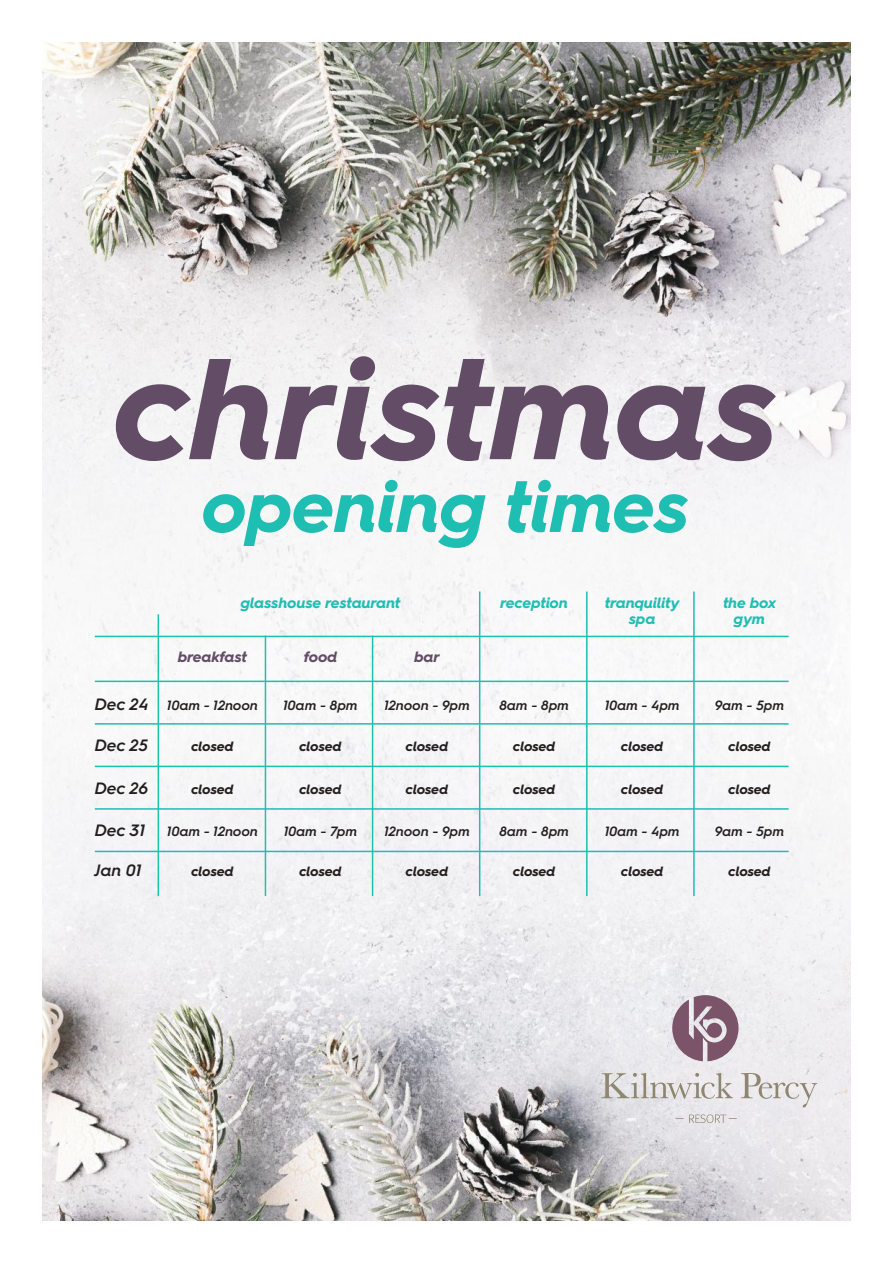
<style>
.page{position:relative;width:893px;height:1263px;background:#fff}
.page>*{position:absolute;margin:0;border:0;box-sizing:border-box;transform-origin:0 0}
.t1{font:italic 700 143.7px "Hurme Geometric Sans 4";color:#624c66}
.t2{font:italic 700 72.75px "Hurme Geometric Sans 4";color:#1fbeb2}
.t3{font:italic 600 16.5px "Hurme Geometric Sans 4";color:#241f1f}
.t4{font:italic 700 15px "Hurme Geometric Sans 4";color:#1fbeb2}
.t5{font:italic 700 15px "Hurme Geometric Sans 4";color:#624c66}
.t6{font:italic 600 13.5px "Hurme Geometric Sans 4";color:#241f1f}
.t7{font:italic 700 13.5px "Hurme Geometric Sans 4";color:#241f1f}
.s1{font-size:16.5px}
</style>
<div class="page">
<img style="left:43px;top:43px;width:807px;height:1177px">
<svg style="left:689px;top:1114px;width:48px;height:9px"></svg>
<svg style="left:601px;top:1073px;width:132px;height:26px;background:#d3d0cd"></svg>
<svg style="left:741px;top:1073px;width:76px;height:34px;background:#dcd9d8"></svg>
<svg style="left:672px;top:995px;width:66px;height:66px;background:#a58b9a"></svg>
<hr style="left:158px;top:614px;width:1px;height:282px;background:#1fbeb2">
<hr style="left:95px;top:681px;width:694px;height:1px;background:#1fbeb2">
<hr style="left:95px;top:636px;width:694px;height:1px;background:#1fbeb2">
<hr style="left:95px;top:723px;width:694px;height:2px;background:#1fbeb2">
<hr style="left:95px;top:766px;width:694px;height:1px;background:#1fbeb2">
<hr style="left:95px;top:808px;width:694px;height:2px;background:#1fbeb2">
<hr style="left:95px;top:851px;width:694px;height:1px;background:#1fbeb2">
<hr style="left:265px;top:636px;width:1px;height:260px;background:#1fbeb2">
<hr style="left:372px;top:636px;width:1px;height:260px;background:#1fbeb2">
<hr style="left:479px;top:591px;width:1px;height:305px;background:#1fbeb2">
<hr style="left:586px;top:591px;width:2px;height:305px;background:#1fbeb2">
<hr style="left:693px;top:591px;width:2px;height:305px;background:#1fbeb2">
<h1 class="t1" style="left:115px;top:359px;width:666px">christmas</h1>
<h2 class="t2" style="left:203px;top:481px;width:488px">opening times</h2>
<p class="t4" style="left:241px;top:597px;width:161px">glasshouse restaurant</p>
<p class="t4" style="left:501px;top:597px;width:69px">reception</p>
<p class="t4" style="left:605px;top:597px;width:76px">tranquility</p>
<p class="t4" style="left:723px;top:597px;width:55px">the box</p>
<p class="t4" style="left:629px;top:613px;width:28px">spa</p>
<p class="t4" style="left:734px;top:613px;width:33px">gym</p>
<p class="t5" style="left:178px;top:652px;width:70px">breakfast</p>
<p class="t5" style="left:304px;top:652px;width:35px">food</p>
<p class="t5" style="left:414px;top:652px;width:27px">bar</p>
<p class="t6" style="left:95px;top:700px;width:165px"><span class="s1">Dec 24</span> 10am - 12noon</p>
<p class="t6" style="left:283px;top:700px;width:76px">10am - 8pm</p>
<p class="t6" style="left:384px;top:700px;width:88px">12noon - 9pm</p>
<p class="t6" style="left:499px;top:700px;width:71px">8am - 8pm</p>
<p class="t6" style="left:605px;top:700px;width:77px">10am - 4pm</p>
<p class="t6" style="left:715px;top:700px;width:71px">9am - 5pm</p>
<p class="t3" style="left:95px;top:740px;width:55px">Dec 25</p>
<p class="t7" style="left:191px;top:742px;width:44px">closed</p>
<p class="t7" style="left:299px;top:742px;width:44px">closed</p>
<p class="t7" style="left:406px;top:742px;width:44px">closed</p>
<p class="t7" style="left:513px;top:742px;width:44px">closed</p>
<p class="t7" style="left:621px;top:742px;width:44px">closed</p>
<p class="t7" style="left:728px;top:742px;width:44px">closed</p>
<p class="t3" style="left:95px;top:783px;width:55px">Dec 26</p>
<p class="t7" style="left:191px;top:785px;width:44px">closed</p>
<p class="t7" style="left:299px;top:785px;width:44px">closed</p>
<p class="t7" style="left:406px;top:785px;width:44px">closed</p>
<p class="t7" style="left:513px;top:785px;width:44px">closed</p>
<p class="t7" style="left:621px;top:785px;width:44px">closed</p>
<p class="t7" style="left:728px;top:785px;width:44px">closed</p>
<p class="t6" style="left:95px;top:826px;width:165px"><span class="s1">Dec 31</span> 10am - 12noon</p>
<p class="t6" style="left:284px;top:826px;width:75px">10am - 7pm</p>
<p class="t6" style="left:384px;top:826px;width:88px">12noon - 9pm</p>
<p class="t6" style="left:499px;top:826px;width:71px">8am - 8pm</p>
<p class="t6" style="left:605px;top:826px;width:77px">10am - 4pm</p>
<p class="t6" style="left:715px;top:826px;width:71px">9am - 5pm</p>
<p class="t3" style="left:95px;top:864px;width:48px">Jan 01</p>
<p class="t7" style="left:191px;top:866px;width:44px">closed</p>
<p class="t7" style="left:299px;top:866px;width:44px">closed</p>
<p class="t7" style="left:406px;top:866px;width:44px">closed</p>
<p class="t7" style="left:513px;top:866px;width:44px">closed</p>
<p class="t7" style="left:621px;top:866px;width:44px">closed</p>
<p class="t7" style="left:728px;top:866px;width:44px">closed</p>
</div>
